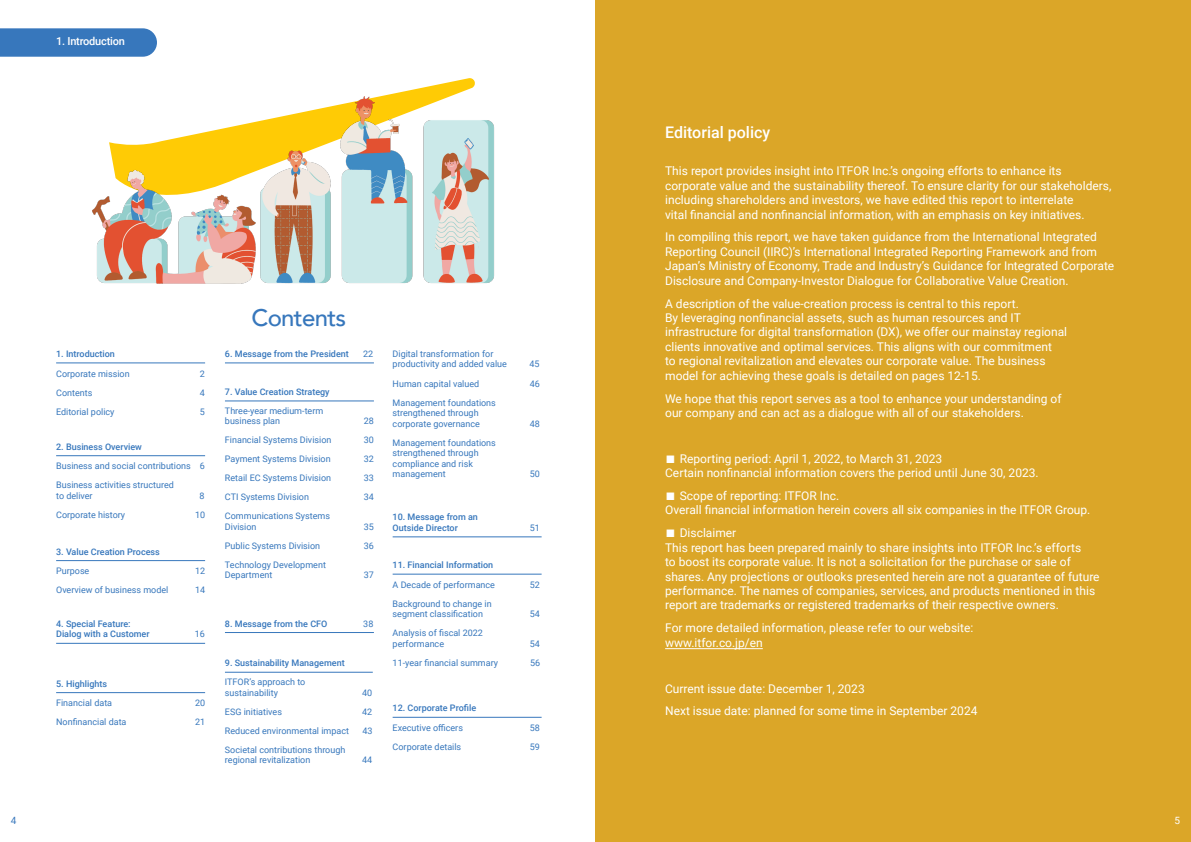
<style>
.page{position:relative;width:1191px;height:842px;background:#fff}
.page>*{position:absolute;margin:0;border:0;box-sizing:border-box;transform-origin:0 0}
.t1{font:500 24px "Avenir";letter-spacing:-.03em;color:#3777bc}
.t2{font:500 16px "Roboto";color:#fff}
.t3{font:12px/14.4px "Roboto";color:#fff}
.t4{font:500 11px "Roboto";letter-spacing:-.02em;color:#fff}
.t5{font:10px "Roboto";color:#3777bc}
.t6{font:10px "Roboto";color:#fff}
.t7{font:9px/10.5px "Roboto";color:#3777bc}
.t8{font:500 9px/10.8px "Roboto";color:#3777bc}
</style>
<div class="page">
<div style="left:595px;top:0;width:596px;height:842px;background:#dba628"></div>
<svg style="left:0;top:28px;width:157px;height:29px;background:#3f7cbe"></svg>
<hr style="left:665px;top:648px;width:98px;height:1px;background:#fff">
<img style="left:92px;top:78px;width:403px;height:206px">
<hr style="left:56px;top:363px;width:149px;height:1px;background:#3777bc">
<hr style="left:56px;top:692px;width:149px;height:1px;background:#3777bc">
<hr style="left:393px;top:574px;width:148px;height:1px;background:#3777bc">
<hr style="left:393px;top:717px;width:148px;height:1px;background:#3777bc">
<hr style="left:56px;top:455px;width:149px;height:1px;background:#3777bc">
<hr style="left:225px;top:363px;width:149px;height:1px;background:#3777bc">
<hr style="left:56px;top:560px;width:149px;height:1px;background:#3777bc">
<hr style="left:225px;top:401px;width:149px;height:1px;background:#3777bc">
<hr style="left:225px;top:672px;width:148px;height:1px;background:#3777bc">
<hr style="left:225px;top:632px;width:149px;height:1px;background:#3777bc">
<hr style="left:393px;top:537px;width:148px;height:1px;background:#3777bc">
<hr style="left:56px;top:643px;width:149px;height:1px;background:#3777bc">
<p class="t4" style="left:56px;top:34px;width:70px">1. Introduction</p>
<p class="t8" style="left:56px;top:348px;width:60px">1. Introduction</p>
<p class="t7" style="left:56px;top:368px;width:75px">Corporate mission</p>
<p class="t7" style="left:200px;top:368px;width:7px">2</p>
<p class="t7" style="left:56px;top:387px;width:38px">Contents</p>
<p class="t7" style="left:200px;top:387px;width:7px">4</p>
<p class="t7" style="left:56px;top:406px;width:60px">Editorial policy</p>
<p class="t7" style="left:200px;top:406px;width:7px">5</p>
<p class="t8" style="left:56px;top:441px;width:87px">2. Business Overview</p>
<p class="t7" style="left:56px;top:456px;width:150px;line-height:19px">Business and social contributions 6<br>Business activities structured</p>
<p class="t7" style="left:56px;top:490px;width:38px">to deliver</p>
<p class="t7" style="left:200px;top:490px;width:7px">8</p>
<p class="t7" style="left:56px;top:509px;width:71px">Corporate history</p>
<p class="t7" style="left:195px;top:509px;width:12px">10</p>
<p class="t8" style="left:56px;top:546px;width:105px">3. Value Creation Process</p>
<p class="t7" style="left:56px;top:565px;width:35px">Purpose</p>
<p class="t7" style="left:195px;top:565px;width:12px">12</p>
<p class="t7" style="left:56px;top:585px;width:114px">Overview of business model</p>
<p class="t7" style="left:195px;top:585px;width:12px">14</p>
<p class="t8" style="left:56px;top:618px;width:95px">4. Special Feature:<br>Dialog with a Customer</p>
<p class="t7" style="left:195px;top:629px;width:12px">16</p>
<p class="t8" style="left:56px;top:678px;width:52px">5. Highlights</p>
<p class="t7" style="left:56px;top:697px;width:58px">Financial data</p>
<p class="t7" style="left:195px;top:697px;width:12px">20</p>
<p class="t7" style="left:56px;top:716px;width:72px">Nonfinancial data</p>
<p class="t7" style="left:195px;top:716px;width:12px">21</p>
<h1 class="t1" style="left:251px;top:297px;width:96px">Contents</h1>
<p class="t8" style="left:225px;top:348px;width:125px">6. Message from the President</p>
<p class="t7" style="left:363px;top:348px;width:12px">22</p>
<p class="t8" style="left:225px;top:386px;width:106px">7. Value Creation Strategy</p>
<p class="t7" style="left:225px;top:405px;width:100px">Three-year medium-term business plan</p>
<p class="t7" style="left:364px;top:415px;width:12px">28</p>
<p class="t7" style="left:225px;top:434px;width:108px">Financial Systems Division</p>
<p class="t7" style="left:364px;top:434px;width:12px">30</p>
<p class="t7" style="left:225px;top:453px;width:107px">Payment Systems Division</p>
<p class="t7" style="left:364px;top:453px;width:12px">32</p>
<p class="t7" style="left:225px;top:472px;width:108px">Retail EC Systems Division</p>
<p class="t7" style="left:364px;top:472px;width:12px">33</p>
<p class="t7" style="left:225px;top:491px;width:86px">CTI Systems Division</p>
<p class="t7" style="left:364px;top:491px;width:12px">34</p>
<p class="t7" style="left:225px;top:510px;width:107px">Communications Systems<br>Division</p>
<p class="t7" style="left:364px;top:521px;width:12px">35</p>
<p class="t7" style="left:225px;top:540px;width:97px">Public Systems Division</p>
<p class="t7" style="left:364px;top:540px;width:12px">36</p>
<p class="t7" style="left:225px;top:559px;width:102px">Technology Development<br>Department</p>
<p class="t7" style="left:364px;top:569px;width:12px">37</p>
<p class="t8" style="left:225px;top:618px;width:104px">8. Message from the CFO</p>
<p class="t7" style="left:363px;top:618px;width:12px">38</p>
<p class="t8" style="left:225px;top:657px;width:121px">9. Sustainability Management</p>
<p class="t7" style="left:225px;top:676px;width:82px">ITFOR’s approach to sustainability</p>
<p class="t7" style="left:362px;top:687px;width:12px">40</p>
<p class="t7" style="left:225px;top:706px;width:59px">ESG initiatives</p>
<p class="t7" style="left:362px;top:706px;width:12px">42</p>
<p class="t7" style="left:225px;top:725px;width:126px">Reduced environmental impact</p>
<p class="t7" style="left:362px;top:725px;width:12px">43</p>
<p class="t7" style="left:225px;top:744px;width:122px">Societal contributions through regional revitalization</p>
<p class="t7" style="left:362px;top:754px;width:12px">44</p>
<p class="t7" style="left:393px;top:348px;width:116px">Digital transformation for productivity and added value</p>
<p class="t7" style="left:529px;top:359px;width:12px">45</p>
<p class="t7" style="left:393px;top:378px;width:88px">Human capital valued</p>
<p class="t7" style="left:530px;top:378px;width:12px">46</p>
<p class="t7" style="left:393px;top:397px;width:105px">Management foundations strengthened through corporate governance</p>
<p class="t7" style="left:530px;top:418px;width:12px">48</p>
<p class="t7" style="left:393px;top:437px;width:105px">Management foundations strengthened through compliance and risk management</p>
<p class="t7" style="left:529px;top:468px;width:12px">50</p>
<p class="t8" style="left:393px;top:511px;width:87px">10. Message from an<br>Outside Director</p>
<p class="t7" style="left:530px;top:522px;width:12px">51</p>
<p class="t8" style="left:393px;top:559px;width:102px">11. Financial Information</p>
<p class="t7" style="left:393px;top:579px;width:104px">A Decade of performance</p>
<p class="t7" style="left:530px;top:579px;width:12px">52</p>
<p class="t7" style="left:393px;top:598px;width:101px">Background to change in segment classification</p>
<p class="t7" style="left:530px;top:609px;width:12px">54</p>
<p class="t7" style="left:393px;top:628px;width:92px">Analysis of fiscal 2022 performance</p>
<p class="t7" style="left:530px;top:638px;width:12px">54</p>
<p class="t7" style="left:393px;top:657px;width:107px">11-year financial summary</p>
<p class="t7" style="left:530px;top:657px;width:12px">56</p>
<p class="t8" style="left:393px;top:702px;width:85px">12. Corporate Profile</p>
<p class="t7" style="left:393px;top:722px;width:72px">Executive officers</p>
<p class="t7" style="left:530px;top:722px;width:12px">58</p>
<p class="t7" style="left:393px;top:741px;width:70px">Corporate details</p>
<p class="t7" style="left:530px;top:741px;width:12px">59</p>
<h2 class="t2" style="left:665px;top:121px;width:107px">Editorial policy</h2>
<p class="t3" style="left:665px;top:163px;width:448px">This report provides insight into ITFOR Inc.’s ongoing efforts to enhance its corporate value and the sustainability thereof. To ensure clarity for our stakeholders, including shareholders and investors, we have edited this report to interrelate<br>vital financial and nonfinancial information, with an emphasis on key initiatives.</p>
<p class="t3" style="left:665px;top:230px;width:450px">In compiling this report, we have taken guidance from the International Integrated Reporting Council (IIRC)’s International Integrated Reporting Framework and from Japan’s Ministry of Economy, Trade and Industry’s Guidance for Integrated Corporate Disclosure and Company-Investor Dialogue for Collaborative Value Creation.</p>
<p class="t3" style="left:665px;top:296px;width:403px">A description of the value-creation process is central to this report.<br>By leveraging nonfinancial assets, such as human resources and IT infrastructure for digital transformation (DX), we offer our mainstay regional clients innovative and optimal services. This aligns with our commitment<br>to regional revitalization and elevates our corporate value. The business model for achieving these goals is detailed on pages 12-15.</p>
<p class="t3" style="left:665px;top:391px;width:398px">We hope that this report serves as a tool to enhance your understanding of our company and can act as a dialogue with all of our stakeholders.</p>
<p class="t3" style="left:665px;top:451px;width:375px">■ Reporting period: April 1, 2022, to March 31, 2023<br>Certain nonfinancial information covers the period until June 30, 2023.</p>
<p class="t3" style="left:665px;top:488px;width:427px">■ Scope of reporting: ITFOR Inc.<br>Overall financial information herein covers all six companies in the ITFOR Group.</p>
<p class="t3" style="left:665px;top:525px;width:436px">■ Disclaimer<br>This report has been prepared mainly to share insights into ITFOR Inc.’s efforts<br>to boost its corporate value. It is not a solicitation for the purchase or sale of shares. Any projections or outlooks presented herein are not a guarantee of future performance. The names of companies, services, and products mentioned in this report are trademarks or registered trademarks of their respective owners.</p>
<p class="t3" style="left:665px;top:620px;width:310px">For more detailed information, please refer to our website: www.itfor.co.jp/en</p>
<p class="t3" style="left:665px;top:676px;width:314px;line-height:22.9px">Current issue date: December 1, 2023<br>Next issue date: planned for some time in September 2024</p>
<p class="t5" style="left:11px;top:814px;width:7px">4</p>
<p class="t6" style="left:1174px;top:814px;width:7px">5</p>
</div>
